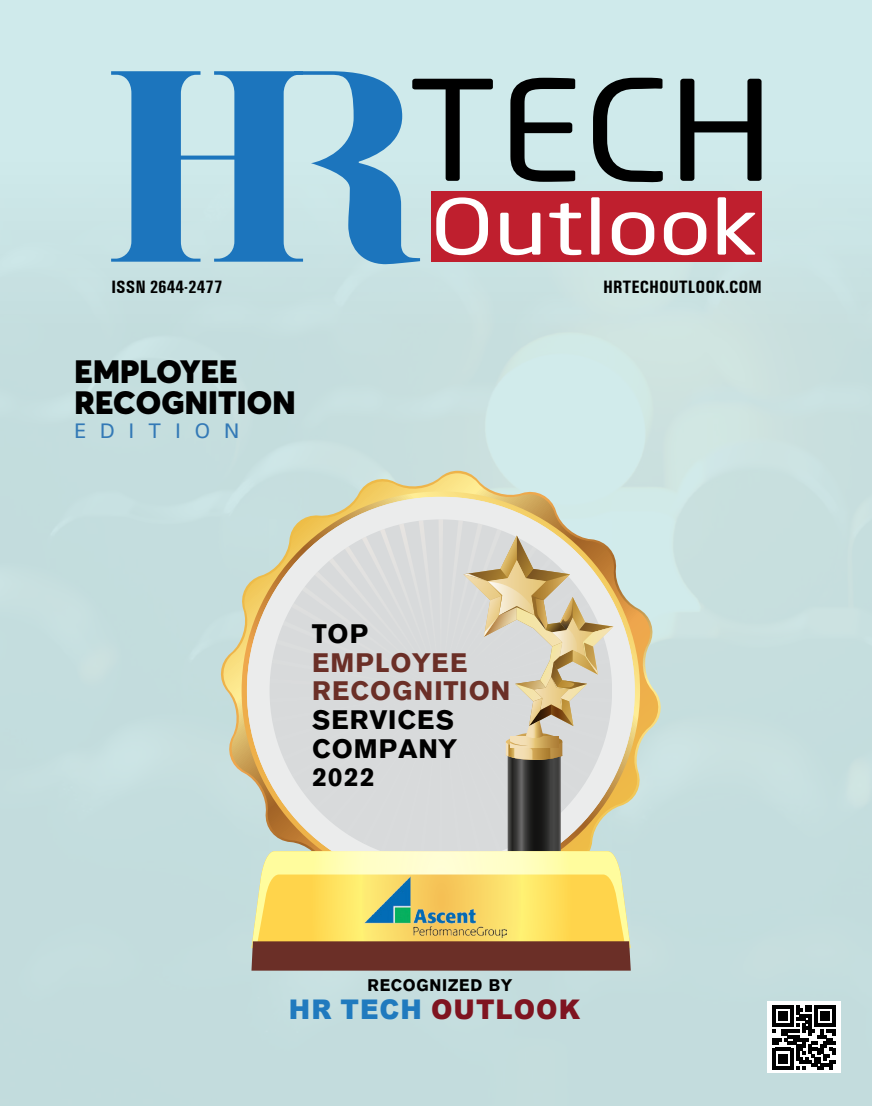
<style>
.page{position:relative;width:872px;height:1106px;background:#fff}
.page>*{position:absolute;margin:0;border:0;box-sizing:border-box;transform-origin:0 0}
.Magazine_Para_1{font:900 31.95px/31.7px "Averta";letter-spacing:.005em;color:#000}
.t1{font:700 27.9px/28.7px "Ancona";letter-spacing:.04em;color:#000}
.t2{font:900 27.15px "Arial";letter-spacing:.04em;color:#7f1420;scale:.95 1}
.t3{font:21.15px "Univers";letter-spacing:.645em;color:#3379b6}
.t4{font:700 condensed 18px "Univers";color:#000}
.t5{font:700 17.55px "Ancona";letter-spacing:.04em;color:#000}
.s1{color:#6b2f27}
.s2{color:#207abe}
</style>
<div class="page">
<img style="left:0;top:0;width:872px;height:1106px">
<div style="left:431px;top:191px;width:330px;height:71px;background:#bf1f2e"></div>
<svg style="left:500px;top:213px;width:40px;height:42px"></svg>
<svg style="left:549px;top:203px;width:32px;height:52px"></svg>
<div style="left:591px;top:197px;width:8px;height:58px;background:#fff;border-radius:2px"></div>
<svg style="left:612px;top:212px;width:42px;height:43px"></svg>
<svg style="left:664px;top:212px;width:42px;height:43px"></svg>
<svg style="left:717px;top:197px;width:38px;height:58px"></svg>
<svg style="left:111px;top:71px;width:382px;height:193px;background:#81abc9"></svg>
<svg style="left:510px;top:78px;width:65px;height:104px;background:#768586"></svg>
<svg style="left:593px;top:77px;width:70px;height:106px;background:#8c9f9f"></svg>
<svg style="left:680px;top:79px;width:81px;height:102px;background:#79898a"></svg>
<svg style="left:220px;top:473px;width:441px;height:438px;background:#d2dbc5"></svg>
<svg style="left:251px;top:509px;width:380px;height:461px;background:#d2c8af"></svg>
<img style="left:364px;top:876px;width:143px;height:61px">
<div style="left:767px;top:1001px;width:73px;height:72px;background:#fff"></div>
<svg style="left:772px;top:1005px;width:63px;height:64px"></svg>
<p class="t4" style="left:111px;top:276px;width:113px">ISSN 2644-2477</p>
<p class="t4" style="left:603px;top:276px;width:160px">HRTECHOUTLOOK.COM</p>
<p class="Magazine_Para_1" style="left:74px;top:355px;width:223px">EMPLOYEE<br>RECOGNITION</p>
<p class="t3" style="left:74px;top:418px;width:167px">EDITION</p>
<p class="t1" style="left:312px;top:617px;width:200px">TOP<br><span class="s1">EMPLOYEE<br>RECOGNITION<br></span>SERVICES<br>COMPANY<br>2022</p>
<p class="t5" style="left:367px;top:971px;width:146px">RECOGNIZED BY</p>
<p class="t2" style="left:289px;top:989px;width:308px"><span class="s2">HR TECH</span> OUTLOOK</p>
</div>
